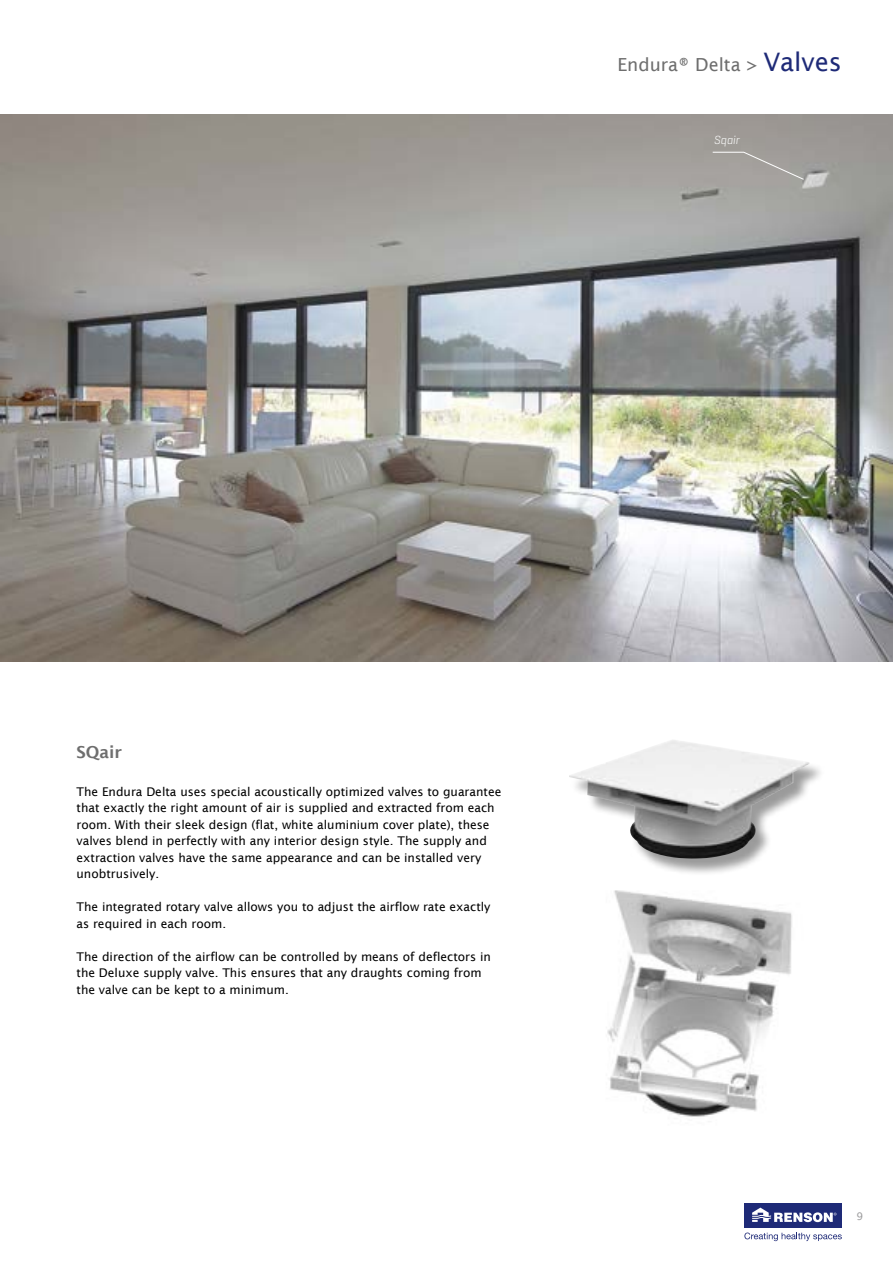
<style>
.page{position:relative;width:893px;height:1263px;background:#fff}
.page>*{position:absolute;margin:0;border:0;box-sizing:border-box;transform-origin:0 0}
.t1{font:18px "Lucida Sans";color:#6e6e6e}
.t2{font:600 16.5px "Lucida Sans";color:#6e6e6e}
.t3{font:12px/16.5px "Lucida Sans";color:#000}
.t4{font:italic 300 12px "Geogrotesque";color:#fff}
.t5{font:10.5px "Lucida Sans";color:#9c9c9d}
.s1{font-size:25.5px;color:#1e2a77}
</style>
<div class="page">
<div style="left:744px;top:1203px;width:98px;height:25px;background:#1e2a77"></div>
<svg style="left:752px;top:1207px;width:84px;height:15px"></svg>
<svg style="left:744px;top:1232px;width:98px;height:9px"></svg>
<img style="left:607px;top:890px;width:185px;height:227px">
<div style="left:570px;top:740px;width:255px;height:135px;background:#000;opacity:.4"></div>
<img style="left:569px;top:740px;width:240px;height:119px">
<img style="left:0;top:115px;width:893px;height:546px">
<div style="left:712px;top:151px;width:92px;height:29px;background:#a4a09d"></div>
<h1 class="t1" style="left:617px;top:54px;width:226px">Endura® Delta &gt; <span class="s1">Valves</span></h1>
<p class="t4" style="left:714px;top:132px;width:27px">Sqair</p>
<h2 class="t2" style="left:77px;top:743px;width:47px">SQair</h2>
<p class="t3" style="left:77px;top:783px;width:426px">The Endura Delta uses special acoustically optimized valves to guarantee that exactly the right amount of air is supplied and extracted from each room. With their sleek design (flat, white aluminium cover plate), these valves blend in perfectly with any interior design style. The supply and extraction valves have the same appearance and can be installed very unobtrusively.</p>
<p class="t3" style="left:77px;top:899px;width:416px">The integrated rotary valve allows you to adjust the airflow rate exactly as required in each room.</p>
<p class="t3" style="left:77px;top:948px;width:416px">The direction of the airflow can be controlled by means of deflectors in the Deluxe supply valve. This ensures that any draughts coming from the valve can be kept to a minimum.</p>
<p class="t5" style="left:857px;top:1210px;width:8px">9</p>
</div>
